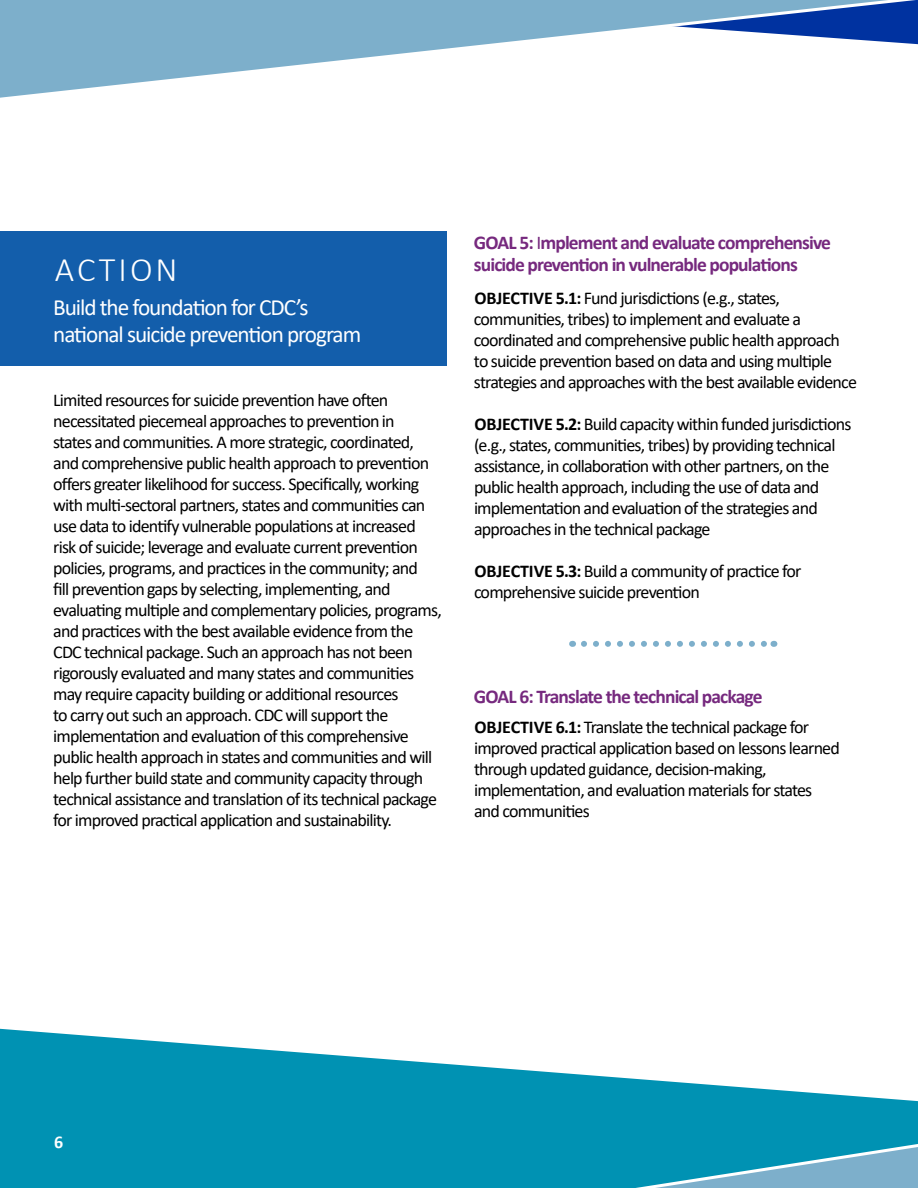
<style>
.page{position:relative;width:918px;height:1188px;background:#fff}
.page>*{position:absolute;margin:0;border:0;box-sizing:border-box;transform-origin:0 0}
.t1{font:300 34.5px "Calibri";letter-spacing:.09em;color:#fff}
.t2{font:23.25px/26.2px "Calibri";letter-spacing:-.045em;color:#fff}
.t3{font:700 19.5px/22.5px "Calibri";letter-spacing:-.045em;color:#76297e}
.t4{font:18px/21px "Calibri";letter-spacing:-.045em;color:#000}
.t5{font:700 18px "Calibri";color:#fff}
.s1{font-weight:400}
.s2{font-weight:700}
</style>
<div class="page">
<div style="left:0;top:231px;width:446px;height:134px;background:#135eab"></div>
<svg style="left:0;top:1028px;width:454px;height:160px;background:#1d9ebb"></svg>
<svg style="left:454px;top:1064px;width:464px;height:124px"></svg>
<svg style="left:584px;top:641px;width:190px;height:6px"></svg>
<hr style="left:917px;top:231px;width:1px;height:185px;background:#29abe2">
<svg style="left:0;top:0;width:918px;height:98px"></svg>
<p class="t1" style="left:55px;top:248px;width:124px">ACTION</p>
<p class="t2" style="left:53px;top:294px;width:310px">Build the foundation for CDC’s national suicide prevention program</p>
<p class="t4" style="left:53px;top:389px;width:390px">Limited resources for suicide prevention have often necessitated piecemeal approaches to prevention in<br>states and communities. A more strategic, coordinated, and comprehensive public health approach to prevention offers greater likelihood for success. Specifically, working with multi-sectoral partners, states and communities can use data to identify vulnerable populations at increased risk of suicide; leverage and evaluate current prevention policies, programs, and practices in the community; and<br>fill prevention gaps by selecting, implementing, and evaluating multiple and complementary policies, programs, and practices with the best available evidence from the CDC technical package. Such an approach has not been rigorously evaluated and many states and communities may require capacity building or additional resources<br>to carry out such an approach. CDC will support the implementation and evaluation of this comprehensive public health approach in states and communities and will help further build state and community capacity through technical assistance and translation of its technical package for improved practical application and sustainability.</p>
<p class="t3" style="left:474px;top:231px;width:359px">GOAL 5: <span class="s1">I</span>mplement and evaluate comprehensive suicide prevention in vulnerable populations</p>
<p class="t4" style="left:474px;top:287px;width:385px"><span class="s2">OBJECTIVE 5.1:</span> Fund jurisdictions (e.g., states, communities, tribes) to implement and evaluate a coordinated and comprehensive public health approach to suicide prevention based on data and using multiple strategies and approaches with the best available evidence</p>
<p class="t4" style="left:474px;top:413px;width:379px"><span class="s2">OBJECTIVE 5.2:</span> Build capacity within funded jurisdictions (e.g., states, communities, tribes) by providing technical assistance, in collaboration with other partners, on the public health approach, including the use of data and implementation and evaluation of the strategies and approaches in the technical package</p>
<p class="t4" style="left:474px;top:560px;width:329px"><span class="s2">OBJECTIVE 5.3:</span> Build a community of practice for comprehensive suicide prevention</p>
<p class="t3" style="left:474px;top:685px;width:290px">GOAL 6: Translate the technical package</p>
<p class="t4" style="left:474px;top:716px;width:367px"><span class="s2">OBJECTIVE 6.1:</span> Translate the technical package for improved practical application based on lessons learned through updated guidance, decision-making, implementation, and evaluation materials for states and communities</p>
<p class="t5" style="left:54px;top:1129px;width:11px">6</p>
</div>
